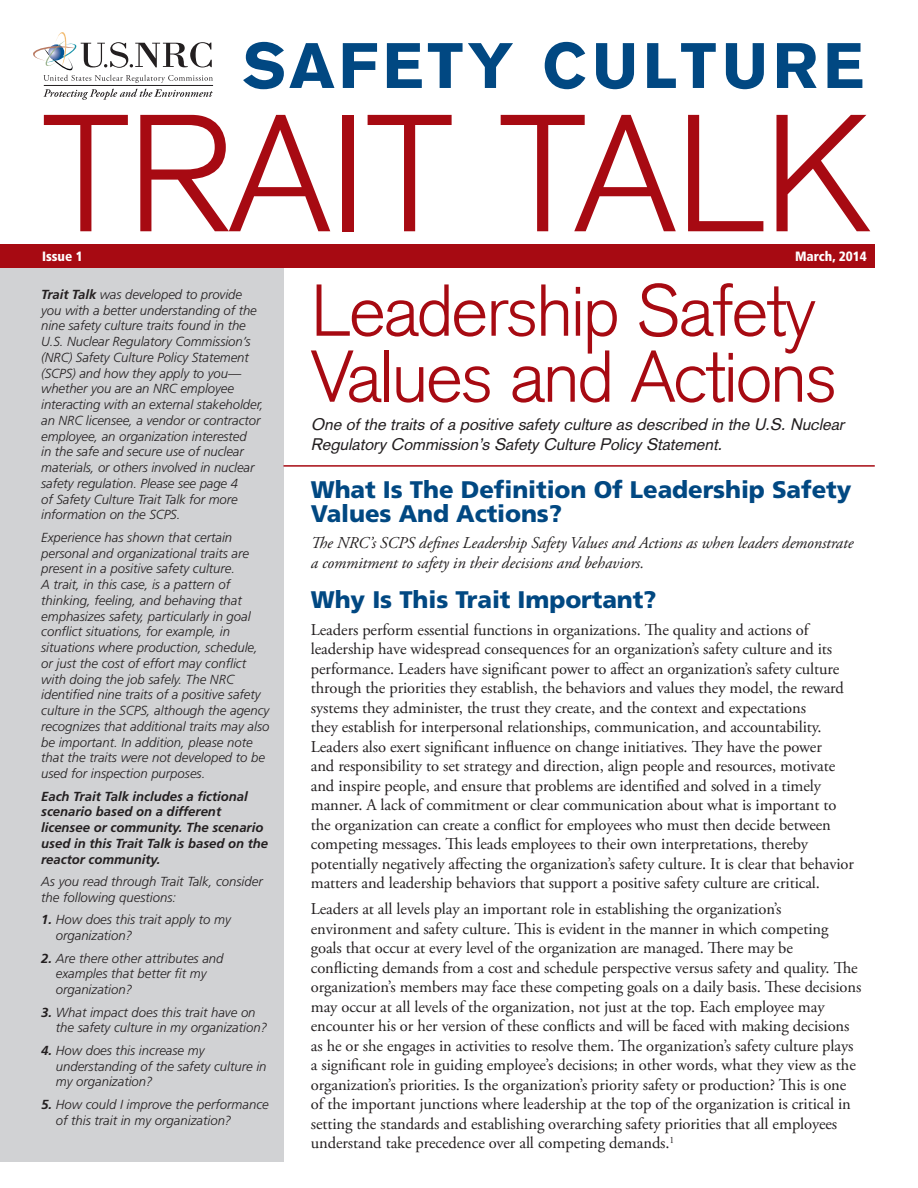
<style>
.page{position:relative;width:918px;height:1188px;background:#fff}
.page>*{position:absolute;margin:0;border:0;box-sizing:border-box;transform-origin:0 0}
.t1{font:300 163.5px "Akzidenz Grotesk";color:#a70a12}
.t2{font:300 72px/66px "Akzidenz Grotesk";letter-spacing:-.02em;color:#a70a12}
.t3{font:900 63px "Akzidenz Grotesk";letter-spacing:.07em;color:#014882}
.head_2{font:900 24px/24px "Frutiger LT Std";letter-spacing:-.005em;color:#014882}
.t4{font:16.5px/19.5px "Adobe Garamond Pro";letter-spacing:-.005em;color:#231f20}
.t5{font:italic 16.5px/19.5px "Adobe Garamond Pro";letter-spacing:-.005em;color:#231f20}
.t6{font:italic 16.5px/19.8px "Akzidenz Grotesk";color:#231f20}
.t7{font:900 condensed 13.5px "Frutiger LT Std";color:#fff}
.t8{font:italic 300 13.2px/15.8px "Frutiger LT Std";color:#231f20}
.t9{font:italic 700 13.2px/15.8px "Frutiger LT Std";color:#231f20}
.s1{font-weight:700}
</style>
<div class="page">
<div style="left:0;top:265px;width:284px;height:897px;background:#d1d2d4"></div>
<hr style="left:44px;top:85px;width:169px;height:1px;background:#231f20">
<svg style="left:33px;top:32px;width:180px;height:51px"></svg>
<svg style="left:43px;top:89px;width:170px;height:11px"></svg>
<div style="left:0;top:244px;width:875px;height:24px;background:#a70a12"></div>
<hr style="left:284px;top:465px;width:591px;height:2px;background:#a70a12">
<p class="t3" style="left:243px;top:28px;width:622px">SAFETY CULTURE</p>
<p class="t1" style="left:42px;top:79px;width:828px">TRAIT TALK</p>
<p class="t7" style="left:42px;top:248px;width:42px">Issue 1</p>
<p class="t7" style="left:795px;top:248px;width:73px">March, 2014</p>
<p class="t8" style="left:41px;top:287px;width:224px"><span class="s1">Trait Talk</span> was developed to provide you with a better understanding of the nine safety culture traits found in the U.S. Nuclear Regulatory Commission’s (NRC) Safety Culture Policy Statement (SCPS) and how they apply to you— whether you are an NRC employee interacting with an external stakeholder, an NRC licensee, a vendor or contractor employee, an organization interested<br>in the safe and secure use of nuclear materials, or others involved in nuclear safety regulation. Please see page 4<br>of Safety Culture Trait Talk for more information on the SCPS.</p>
<p class="t8" style="left:41px;top:530px;width:230px">Experience has shown that certain personal and organizational traits are present in a positive safety culture.<br>A trait, in this case, is a pattern of thinking, feeling, and behaving that emphasizes safety, particularly in goal conflict situations, for example, in situations where production, schedule, or just the cost of effort may conflict with doing the job safely. The NRC identified nine traits of a positive safety culture in the SCPS, although the agency recognizes that additional traits may also be important. In addition, please note that the traits were not developed to be used for inspection purposes.</p>
<p class="t9" style="left:41px;top:788px;width:229px">Each Trait Talk includes a fictional scenario based on a different licensee or community. The scenario used in this Trait Talk is based on the reactor community.</p>
<p class="t8" style="left:41px;top:874px;width:223px">As you read through Trait Talk, consider the following questions:</p>
<p class="t8" style="left:56px;top:912px;width:177px;text-indent:-15px"><span class="s1">1.</span> How does this trait apply to my organization?</p>
<p class="t8" style="left:56px;top:950px;width:169px;text-indent:-15px"><span class="s1">2.</span> Are there other attributes and examples that better fit my organization?</p>
<p class="t8" style="left:56px;top:1004px;width:213px;text-indent:-15px"><span class="s1">3.</span> What impact does this trait have on the safety culture in my organization?</p>
<p class="t8" style="left:56px;top:1043px;width:212px;text-indent:-15px"><span class="s1">4.</span> How does this increase my understanding of the safety culture in my organization?</p>
<p class="t8" style="left:56px;top:1097px;width:214px;text-indent:-15px"><span class="s1">5.</span> How could I improve the performance of this trait in my organization?</p>
<p class="t2" style="left:311px;top:278px;width:528px">Leadership Safety<br>Values and Actions</p>
<p class="t6" style="left:311px;top:415px;width:539px">One ofthe traits ofa positive safetyculture as described in the U.S.Nuclear<br>RegulatoryCommission’s SafetyCulture PolicyStatement.</p>
<p class="head_2" style="left:311px;top:478px;width:542px">What Is The Definition Of Leadership Safety<br>Values And Actions?</p>
<p class="t5" style="left:311px;top:534px;width:544px">The NRC’s SCPS defines Leadership Safety Values and Actions as when leaders demonstrate a commitment to safety in their decisions and behaviors.</p>
<p class="head_2" style="left:311px;top:588px;width:347px">Why Is This Trait Important?</p>
<p class="t4" style="left:311px;top:620px;width:545px">Leaders perform essential functions in organizations. The quality and actions of leadership have widespread consequences for an organization’s safety culture and its performance. Leaders have significant power to affect an organization’s safety culture through the priorities they establish, the behaviors and values they model, the reward systems they administer, the trust they create, and the context and expectations<br>they establish for interpersonal relationships, communication, and accountability.<br>Leaders also exert significant influence on change initiatives. They have the power<br>and responsibility to set strategy and direction, align people and resources, motivate and inspire people, and ensure that problems are identified and solved in a timely manner. A lack of commitment or clear communication about what is important to the organization can create a conflict for employees who must then decide between competing messages. This leads employees to their own interpretations, thereby potentially negatively affecting the organization’s safety culture. It is clear that behavior matters and leadership behaviors that support a positive safety culture are critical.</p>
<p class="t4" style="left:311px;top:900px;width:552px">Leaders at all levels play an important role in establishing the organization’s environment and safety culture. This is evident in the manner in which competing goals that occur at every level of the organization are managed. There may be conflicting demands from a cost and schedule perspective versus safety and quality. The organization’s members may face these competing goals on a daily basis. These decisions may occur at all levels of the organization, not just at the top. Each employee may encounter his or her version of these conflicts and will be faced with making decisions as he or she engages in activities to resolve them. The organization’s safety culture plays a significant role in guiding employee’s decisions; in other words, what they view as the organization’s priorities. Is the organization’s priority safety or production? This is one of the important junctions where leadership at the top of the organization is critical in setting the standards and establishing overarching safety priorities that all employees understand take precedence over all competing demands.<sup>1</sup></p>
</div>
